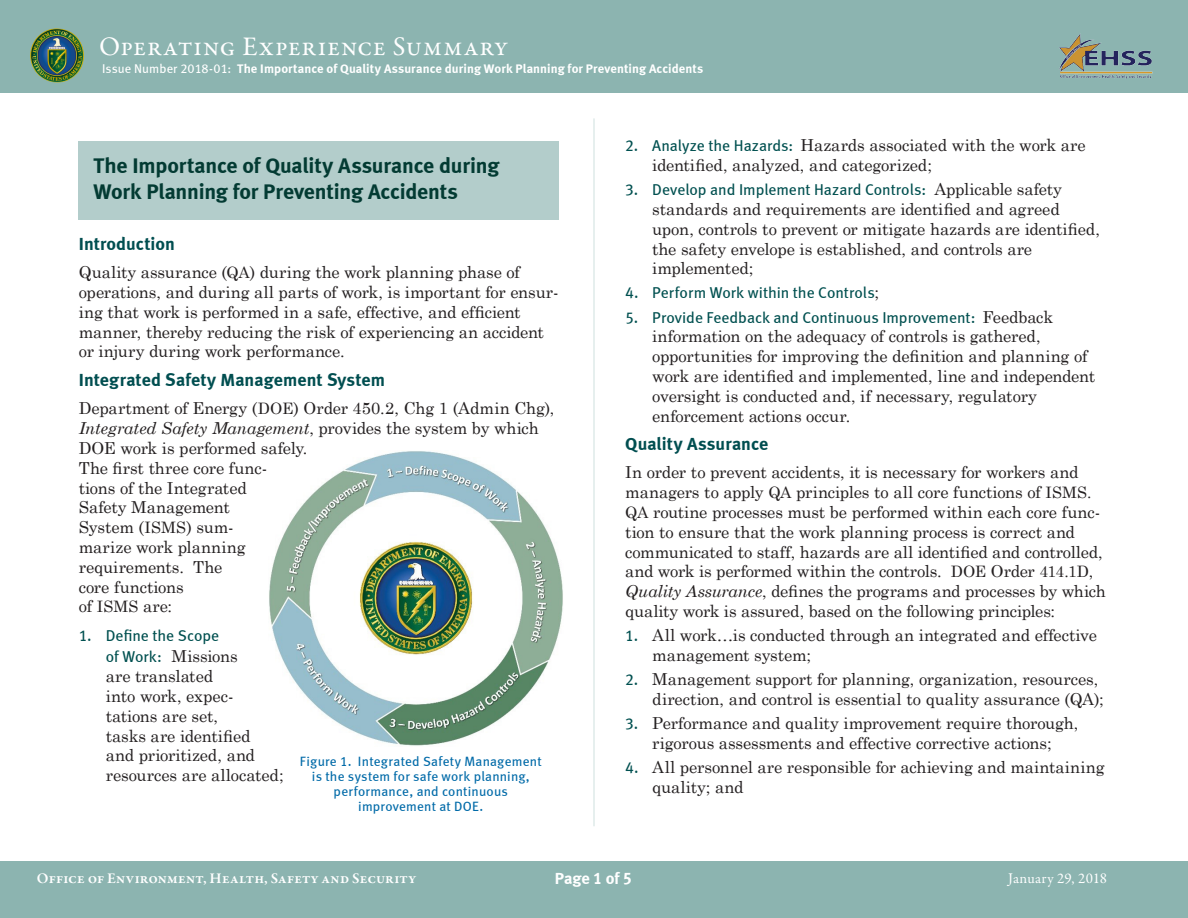
<style>
.page{position:relative;width:1188px;height:918px;background:#fff}
.page>*{position:absolute;margin:0;border:0;box-sizing:border-box;transform-origin:0 0}
.t1{font:27px "Garamond Premr Pro";letter-spacing:.02em;color:#fff}
.Event_heading_-_jn{font:21.75px/25.5px "Meta Bold LF";letter-spacing:-.01em;color:#033b33}
.Heading{font:18px "Meta Bold LF";letter-spacing:.005em;color:#004e50}
.Regular_Text_Bullets{font:16.5px/19.8px "Century Schoolbook";letter-spacing:-.01em;color:#231f20}
.Regular_Text_Left_Ju{font:16.5px/19.8px "Century Schoolbook";letter-spacing:-.01em;color:#231f20}
.t2{font:16.5px "Meta Bold LF";letter-spacing:-.01em;color:#fff}
.Regular_Text_Bullets-2{font:15.75px "Meta Book LF";color:#005050}
.t3{font:600 15px "Garamond Premr Pro";letter-spacing:.015em;color:#fff}
.t4{font:15px "Garamond Premr Pro";letter-spacing:.015em;color:#fff}
.Heading-2{font:13.5px/15px "Meta Book LF";letter-spacing:.015em;color:#006aa8;text-align:center}
.Header_subheadline{font:12.75px "Meta Bold LF";letter-spacing:.005em;color:#fff}
.s1{font-family:"Meta Book LF"}
.s2{font-size:15.6px}
.s3{font-size:15.75px}
.s4{font-style:italic}
.s5{font-family:"Meta Book LF";font-size:15.75px;color:#005050}
.s6{font-family:"Century Schoolbook";font-size:16.5px;color:#231f20}
</style>
<div class="page">
<div style="left:0;top:0;width:1188px;height:92px;background:#8cb4b0"></div>
<div style="left:0;top:861px;width:1188px;height:57px;background:#8cb4b0"></div>
<img style="left:30px;top:28px;width:54px;height:54px">
<img style="left:1059px;top:34px;width:93px;height:45px">
<img style="left:269px;top:451px;width:294px;height:295px">
<div style="left:78px;top:141px;width:481px;height:78px;background:#b3cdcb"></div>
<hr style="left:593px;top:119px;width:2px;height:707px;background:#dfeae9">
<h1 class="t1" style="left:99px;top:31px;width:411px">Operating Experience Summary</h1>
<p class="Header_subheadline" style="left:102px;top:61px;width:603px"><span class="s1">Issue Number 2018-01:</span> The Importance of Quality Assurance during Work Planning for Preventing Accidents</p>
<p class="Event_heading_-_jn" style="left:94px;top:153px;width:407px">The Importance of Quality Assurance during<br>Work Planning for Preventing Accidents</p>
<p class="Heading" style="left:79px;top:233px;width:98px">Introduction</p>
<p class="Regular_Text_Left_Ju" style="left:79px;top:261px;width:481px">Quality assurance (<span class="s2">QA</span>) during the work planning phase of operations, and during all parts of work, is important for ensur&shy;ing that work is performed in a safe, effective, and efficient manner, thereby reducing the risk of experiencing an accident or injury during work performance.</p>
<p class="Heading" style="left:79px;top:369px;width:308px">Integrated Safety Management System</p>
<p class="Regular_Text_Left_Ju" style="left:79px;top:397px;width:477px">Department of Energy (<span class="s3">DOE</span>) Order 450.2, Chg 1 (Admin Chg),<br><span class="s4">Integrated Safety Management</span>, provides the system by which<br>DOE work is performed safely.<br>The first three core func-<br>tions of the Integrated<br>Safety Management<br>System (<span class="s3">ISMS</span>) sum-<br>marize work planning<br>requirements. The<br>core functions<br>of <span class="s3">ISMS</span> are:</p>
<p class="Regular_Text_Bullets-2" style="left:79px;top:626px;width:142px">1. Define the Scope</p>
<p class="Regular_Text_Bullets" style="left:106px;top:645px;width:179px"><span class="s5">of Work:</span> Missions<br>are translated<br>into work, expec&shy;tations are set,<br>tasks are identified<br>and prioritized, and resources are allocated;</p>
<p class="Heading-2" style="left:300px;top:754px;width:243px">Figure 1. Integrated Safety Management is the system for safe work planning, performance, and continuous improvement at DOE.</p>
<p class="Regular_Text_Bullets" style="left:652px;top:134px;width:435px;text-indent:-27px"><span class="s5">2. Analyze the Hazards:</span> Hazards associated with the work are identified, analyzed, and categorized;</p>
<p class="Regular_Text_Bullets-2" style="left:625px;top:180px;width:438px">3. Develop and Implement Hazard Controls: <span class="s6">Applicable safety</span></p>
<p class="Regular_Text_Bullets" style="left:652px;top:198px;width:449px">standards and requirements are identified and agreed upon, controls to prevent or mitigate hazards are identified, the safety envelope is established, and controls are implemented;</p>
<p class="Regular_Text_Bullets-2" style="left:625px;top:284px;width:255px">4. Perform Work within the Controls<span class="s6">;</span></p>
<p class="Regular_Text_Bullets-2" style="left:625px;top:308px;width:429px">5. Provide Feedback and Continuous Improvement: <span class="s6">Feedback</span></p>
<p class="Regular_Text_Bullets" style="left:652px;top:325px;width:444px">information on the adequacy of controls is gathered, opportunities for improving the definition and planning of work are identified and implemented, line and independent oversight is conducted and, if necessary, regulatory enforcement actions occur.</p>
<p class="Heading" style="left:625px;top:433px;width:144px">Quality Assurance</p>
<p class="Regular_Text_Left_Ju" style="left:625px;top:461px;width:482px">In order to prevent accidents, it is necessary for workers and managers to apply <span class="s3">QA</span> principles to all core functions of <span class="s3">ISMS.<br>QA</span> routine processes must be performed within each core func&shy;tion to ensure that the work planning process is correct and communicated to staff, hazards are all identified and controlled, and work is performed within the controls. <span class="s3">DOE</span> Order <span class="s3">414.1D</span>, <span class="s4">Quality Assurance</span>, defines the programs and processes by which quality work is assured, based on the following principles:</p>
<p class="Regular_Text_Bullets" style="left:652px;top:624px;width:446px;text-indent:-27px"><span class="s5">1.</span> All work…is conducted through an integrated and effective management system;</p>
<p class="Regular_Text_Bullets" style="left:652px;top:668px;width:453px;text-indent:-27px"><span class="s5">2.</span> Management support for planning, organization, resources, direction, and control is essential to quality assurance (QA);</p>
<p class="Regular_Text_Bullets" style="left:625px;top:712px;width:455px;text-align:center"><span class="s5">3.</span> Performance and quality improvement require thorough, rigorous assessments and effective corrective actions;</p>
<p class="Regular_Text_Bullets" style="left:652px;top:756px;width:454px;text-indent:-27px"><span class="s5">4.</span> All personnel are responsible for achieving and maintaining quality; and</p>
<p class="t2" style="left:555px;top:868px;width:79px">Page 1 of 5</p>
<p class="t3" style="left:37px;top:869px;width:381px">Office of Environment, Health, Safety and Security</p>
<p class="t4" style="left:1008px;top:869px;width:100px">January 29, 2018</p>
</div>
